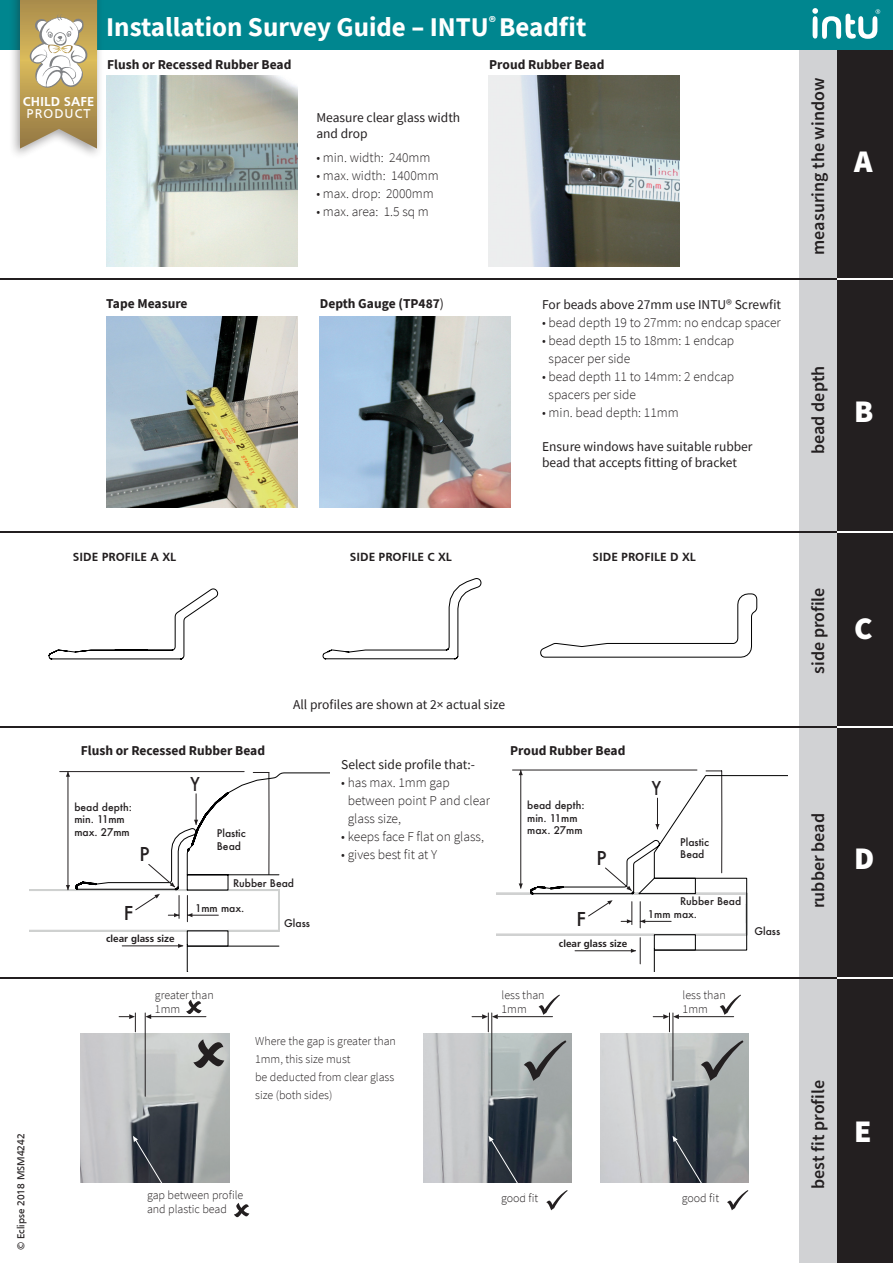
<style>
.page{position:relative;width:893px;height:1263px;background:#fff}
.page>*{position:absolute;margin:0;border:0;box-sizing:border-box;transform-origin:0 0}
.t1{font:900 31.5px "Source Sans Pro";color:#fff}
.t2{font:700 27px "Source Sans Pro";color:#fff}
.t3{font:500 18.6px "Futura";color:#231f20}
.t4{font:500 18.6px "Futura";color:#231f20;scale:.83 1}
.t5{font:600 18px "Source Sans Pro";color:#231f20}
.t6{font:300 13.5px/18px "Source Sans Pro";color:#231f20}
.t7{font:13.5px/16.2px "Source Sans Pro";color:#231f20}
.t8{font:700 13.5px "Source Sans Pro";color:#231f20}
.t9{font:700 13.35px "Frutiger";color:#fff}
.t10{font:13.2px "Frutiger";letter-spacing:.08em;color:#fff}
.t11{font:700 12.15px "Frutiger";color:#231f20}
.t12{font:300 12px/13.5px "Source Sans Pro";color:#231f20}
.t13{font:10.5px "Frutiger";color:#231f20}
.t14{font:500 10.35px/12.5px "Futura";color:#231f20}
.t15{font:700 10.35px "Frutiger";color:#231f20}
.s1{font-weight:400}
</style>
<div class="page">
<div style="left:800px;top:0;width:38px;height:1263px;background:#d1d2d4"></div>
<div style="left:838px;top:0;width:55px;height:1263px;background:#231f20"></div>
<hr style="left:0;top:726px;width:893px;height:1px;background:#231f20">
<hr style="left:838px;top:726px;width:55px;height:1px;background:#fff">
<hr style="left:0;top:531px;width:893px;height:2px;background:#231f20">
<hr style="left:838px;top:531px;width:55px;height:2px;background:#fff">
<hr style="left:0;top:279px;width:893px;height:1px;background:#231f20">
<hr style="left:838px;top:279px;width:55px;height:1px;background:#fff">
<div style="left:0;top:0;width:893px;height:49px;background:#00868f"></div>
<svg style="left:812px;top:8px;width:68px;height:31px"></svg>
<svg style="left:49px;top:589px;width:169px;height:70px"></svg>
<svg style="left:323px;top:578px;width:158px;height:81px"></svg>
<svg style="left:540px;top:594px;width:217px;height:63px"></svg>
<svg style="left:30px;top:771px;width:299px;height:201px"></svg>
<svg style="left:496px;top:770px;width:253px;height:194px"></svg>
<img style="left:106px;top:76px;width:191px;height:191px">
<img style="left:488px;top:76px;width:191px;height:191px">
<img style="left:106px;top:317px;width:191px;height:191px">
<img style="left:320px;top:317px;width:191px;height:191px">
<hr style="left:0;top:978px;width:893px;height:1px;background:#231f20">
<hr style="left:838px;top:978px;width:55px;height:1px;background:#fff">
<img style="left:81px;top:1034px;width:148px;height:148px">
<svg style="left:193px;top:1039px;width:31px;height:29px"></svg>
<svg style="left:146px;top:1014px;width:5px;height:5px"></svg>
<hr style="left:145px;top:1013px;width:1px;height:83px;background:#231f20">
<hr style="left:151px;top:1016px;width:55px;height:1px;background:#231f20">
<svg style="left:119px;top:1013px;width:17px;height:19px"></svg>
<svg style="left:186px;top:1000px;width:16px;height:14px"></svg>
<svg style="left:133px;top:1136px;width:37px;height:47px;background:#353a42"></svg>
<img style="left:423px;top:1034px;width:149px;height:148px">
<svg style="left:524px;top:1040px;width:42px;height:41px;background:#909595"></svg>
<hr style="left:491px;top:1013px;width:1px;height:82px;background:#231f20">
<hr style="left:498px;top:1016px;width:54px;height:1px;background:#231f20">
<svg style="left:472px;top:1013px;width:26px;height:19px"></svg>
<svg style="left:539px;top:994px;width:21px;height:21px"></svg>
<svg style="left:546px;top:1190px;width:22px;height:20px"></svg>
<svg style="left:234px;top:1203px;width:15px;height:14px"></svg>
<div style="left:9px;top:0;width:95px;height:159px;background:#231f20;opacity:.4"></div>
<svg style="left:20px;top:0;width:77px;height:149px;background:#c4b07f"></svg>
<img style="left:600px;top:1034px;width:149px;height:148px">
<hr style="left:673px;top:1013px;width:1px;height:67px;background:#231f20">
<hr style="left:679px;top:1016px;width:55px;height:1px;background:#231f20">
<svg style="left:653px;top:1013px;width:26px;height:19px"></svg>
<svg style="left:720px;top:994px;width:21px;height:21px"></svg>
<svg style="left:727px;top:1190px;width:21px;height:20px"></svg>
<svg style="left:701px;top:1040px;width:42px;height:41px;background:#979b9a"></svg>
<svg style="left:489px;top:1136px;width:37px;height:47px;background:#29323d"></svg>
<svg style="left:673px;top:1136px;width:37px;height:47px;background:#363d46"></svg>
<p class="t9" style="left:23px;top:93px;width:73px">CHILD SAFE</p>
<p class="t10" style="left:27px;top:106px;width:65px">PRODUCT</p>
<h2 class="t2" style="left:106px;top:8px;width:482px">Installation Survey Guide – INTU<sup>®</sup> Beadfit</h2>
<p class="t8" style="left:107px;top:55px;width:186px">Flush or Recessed Rubber Bead</p>
<p class="t8" style="left:489px;top:55px;width:117px">Proud Rubber Bead</p>
<p class="t7" style="left:316px;top:109px;width:145px">Measure clear glass width and drop</p>
<p class="t6" style="left:316px;top:148px;width:116px">• min. width: 240mm</p>
<p class="t6" style="left:316px;top:166px;width:124px">• max. width: 1400mm</p>
<p class="t6" style="left:316px;top:184px;width:119px">• max. drop: 2000mm</p>
<p class="t6" style="left:316px;top:202px;width:114px">• max. area: 1.5 sq m</p>
<p class="t8" style="left:106px;top:294px;width:83px">Tape Measure</p>
<p class="t8" style="left:320px;top:294px;width:126px">Depth Gauge (TP487<span class="s1">)</span></p>
<p class="t7" style="left:542px;top:296px;width:240px">For beads above 27mm use INTU® Screwfit</p>
<p class="t6" style="left:542px;top:313px;width:240px">• bead depth 19 to 27mm: no endcap spacer</p>
<p class="t6" style="left:549px;top:331px;width:187px;text-indent:-6px">• bead depth 15 to 18mm: 1 endcap spacer per side</p>
<p class="t6" style="left:549px;top:367px;width:187px;text-indent:-6px">• bead depth 11 to 14mm: 2 endcap spacers per side</p>
<p class="t6" style="left:542px;top:403px;width:138px">• min. bead depth: 11mm</p>
<p class="t7" style="left:542px;top:438px;width:212px">Ensure windows have suitable rubber bead that accepts fitting of bracket</p>
<h3 class="t5" style="left:807px;top:255px;width:178px;rotate:-90deg">measuring the window</h3>
<h1 class="t1" style="left:854px;top:140px;width:20px">A</h1>
<h3 class="t5" style="left:807px;top:454px;width:90px;rotate:-90deg">bead depth</h3>
<h1 class="t1" style="left:854px;top:390px;width:21px">B</h1>
<p class="t13" style="left:15px;top:1250px;width:118px;rotate:-90deg">© Eclipse 2018 MSM4242</p>
<p class="t11" style="left:73px;top:550px;width:105px">SIDE PROFILE A XL</p>
<p class="t11" style="left:350px;top:550px;width:104px">SIDE PROFILE C XL</p>
<p class="t11" style="left:592px;top:550px;width:105px">SIDE PROFILE D XL</p>
<p class="t7" style="left:293px;top:696px;width:214px">All profiles are shown at 2× actual size</p>
<p class="t8" style="left:81px;top:742px;width:186px">Flush or Recessed Rubber Bead</p>
<p class="t8" style="left:510px;top:742px;width:117px">Proud Rubber Bead</p>
<p class="t7" style="left:341px;top:756px;width:135px">Select side profile that:-</p>
<p class="t6" style="left:348px;top:774px;width:144px;text-indent:-6px">• has max. 1mm gap between point P and clear glass size,</p>
<p class="t6" style="left:341px;top:828px;width:144px">• keeps face F flat on glass,</p>
<p class="t6" style="left:341px;top:846px;width:97px">• gives best fit at Y</p>
<h3 class="t4" style="left:191px;top:771px;width:13px">Y</h3>
<h3 class="t4" style="left:652px;top:775px;width:13px">Y</h3>
<p class="t14" style="left:527px;top:799px;width:59px">bead depth: min. 11mm max. 27mm</p>
<p class="t14" style="left:74px;top:801px;width:59px">bead depth: min. 11mm max. 27mm</p>
<p class="t14" style="left:217px;top:827px;width:30px">Plastic<br>Bead</p>
<p class="t14" style="left:233px;top:876px;width:63px">Rubber Bead</p>
<p class="t14" style="left:680px;top:835px;width:30px">Plastic<br>Bead</p>
<p class="t14" style="left:680px;top:894px;width:63px">Rubber Bead</p>
<h3 class="t3" style="left:140px;top:841px;width:12px">P</h3>
<h3 class="t3" style="left:596px;top:845px;width:12px">P</h3>
<h3 class="t3" style="left:124px;top:900px;width:11px">F</h3>
<p class="t14" style="left:195px;top:901px;width:51px">1mm max.</p>
<h3 class="t3" style="left:577px;top:906px;width:11px">F</h3>
<p class="t14" style="left:648px;top:908px;width:51px">1mm max.</p>
<p class="t14" style="left:284px;top:917px;width:27px">Glass</p>
<p class="t15" style="left:106px;top:932px;width:70px">clear glass size</p>
<p class="t15" style="left:559px;top:937px;width:70px">clear glass size</p>
<p class="t14" style="left:754px;top:924px;width:27px">Glass</p>
<p class="t12" style="left:155px;top:989px;width:60px">greater than<br>1mm</p>
<p class="t12" style="left:501px;top:989px;width:45px">less than<br>1mm</p>
<p class="t12" style="left:255px;top:1032px;width:142px;line-height:18px">Where the gap is greater than<br>1mm, this size must<br>be deducted from clear glass size (both sides)</p>
<p class="t12" style="left:683px;top:989px;width:45px">less than<br>1mm</p>
<p class="t12" style="left:147px;top:1188px;width:98px">gap between profile and plastic bead</p>
<p class="t12" style="left:501px;top:1191px;width:39px">good fit</p>
<p class="t12" style="left:682px;top:1191px;width:39px">good fit</p>
<h3 class="t5" style="left:807px;top:674px;width:88px;rotate:-90deg">side profile</h3>
<h1 class="t1" style="left:854px;top:606px;width:20px">C</h1>
<h3 class="t5" style="left:807px;top:908px;width:97px;rotate:-90deg">rubber bead</h3>
<h1 class="t1" style="left:854px;top:837px;width:22px">D</h1>
<h3 class="t5" style="left:807px;top:1189px;width:110px;rotate:-90deg">best fit profile</h3>
<h1 class="t1" style="left:854px;top:1110px;width:19px">E</h1>
</div>
